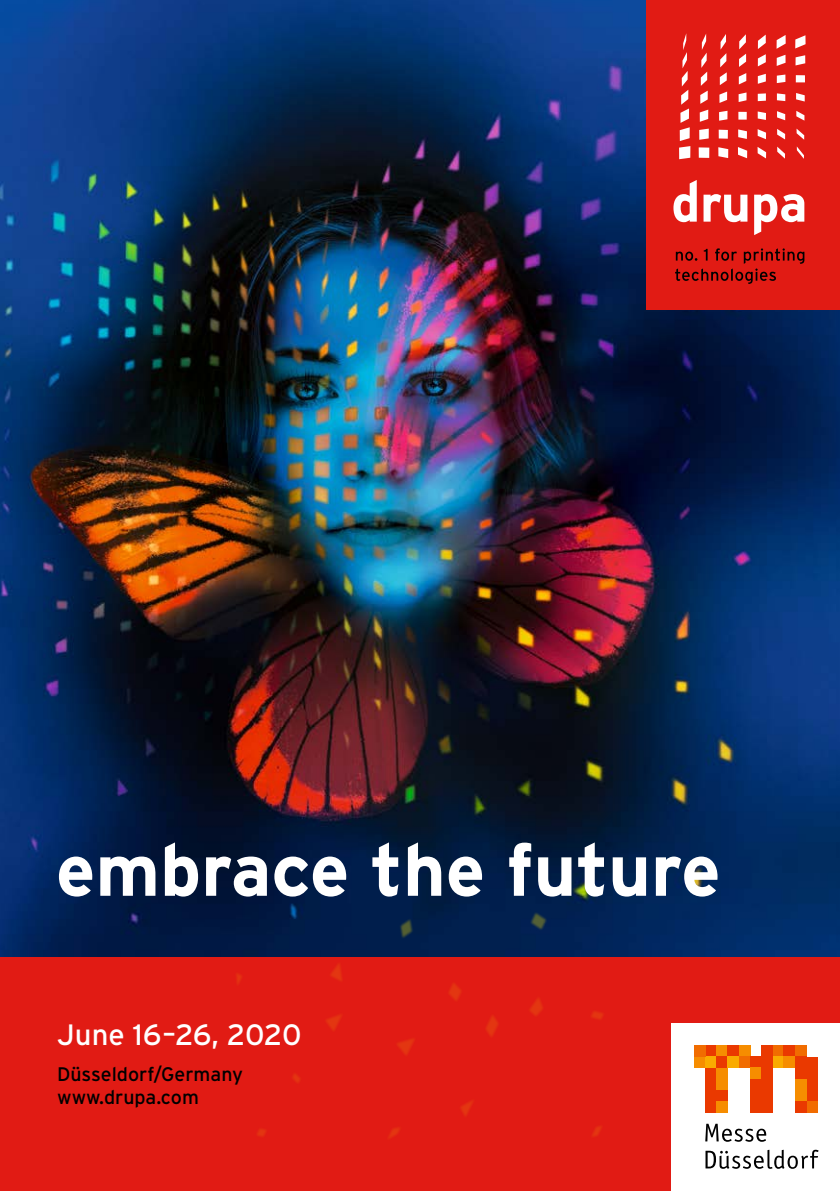
<style>
.page{position:relative;width:840px;height:1191px;background:#fff}
.page>*{position:absolute;margin:0;border:0;box-sizing:border-box;transform-origin:0 0}
.t1{font:700 73.2px "Interstate";color:#fff}
.t2{font:29.4px "Interstate";letter-spacing:-.01em;color:#fff}
.t3{font:19.6px/23.4px "Interstate";color:#000}
</style>
<div class="page">
<img style="left:0;top:0;width:839px;height:957px">
<div style="left:0;top:957px;width:839px;height:234px;background:#e11b14"></div>
<img style="left:236px;top:964px;width:367px;height:174px">
<div style="left:671px;top:1023px;width:168px;height:168px;background:#fff"></div>
<svg style="left:705px;top:1149px;width:113px;height:19px"></svg>
<svg style="left:705px;top:1123px;width:60px;height:18px"></svg>
<div style="left:694px;top:1056px;width:11px;height:11px;background:#f68d00"></div>
<div style="left:705px;top:1045px;width:11px;height:11px;background:#ea3900"></div>
<div style="left:705px;top:1056px;width:11px;height:11px;background:#faab00"></div>
<div style="left:716px;top:1045px;width:11px;height:11px;background:#f68d00"></div>
<div style="left:716px;top:1056px;width:11px;height:11px;background:#ea3900"></div>
<div style="left:727px;top:1045px;width:11px;height:11px;background:#ea3900"></div>
<div style="left:727px;top:1056px;width:11px;height:11px;background:#faab00"></div>
<div style="left:738px;top:1045px;width:11px;height:11px;background:#f68d00"></div>
<div style="left:738px;top:1056px;width:11px;height:11px;background:#f16c00"></div>
<div style="left:772px;top:1045px;width:11px;height:11px;background:#f16c00"></div>
<div style="left:772px;top:1056px;width:11px;height:11px;background:#faab00"></div>
<div style="left:783px;top:1045px;width:11px;height:11px;background:#ea3900"></div>
<div style="left:783px;top:1056px;width:11px;height:11px;background:#f68d00"></div>
<div style="left:794px;top:1045px;width:11px;height:11px;background:#f16c00"></div>
<div style="left:794px;top:1056px;width:11px;height:23px;background:#ea3900"></div>
<div style="left:805px;top:1056px;width:11px;height:45px;background:#ea3900"></div>
<div style="left:705px;top:1067px;width:11px;height:45px;background:#ea3900"></div>
<div style="left:716px;top:1067px;width:11px;height:23px;background:#f68d00"></div>
<div style="left:716px;top:1090px;width:11px;height:11px;background:#ea3900"></div>
<div style="left:716px;top:1101px;width:11px;height:11px;background:#f68d00"></div>
<div style="left:794px;top:1079px;width:11px;height:22px;background:#f68d00"></div>
<div style="left:805px;top:1101px;width:11px;height:11px;background:#f16c00"></div>
<div style="left:694px;top:1045px;width:11px;height:11px;background:#f16c00"></div>
<div style="left:749px;top:1056px;width:12px;height:11px;background:#ea3900"></div>
<div style="left:749px;top:1067px;width:12px;height:12px;background:#f68d00"></div>
<div style="left:749px;top:1079px;width:12px;height:33px;background:#ea3900"></div>
<div style="left:761px;top:1045px;width:11px;height:67px;background:#ea3900"></div>
<div style="left:794px;top:1101px;width:11px;height:11px;background:#ea3900"></div>
<img style="left:376px;top:903px;width:194px;height:48px">
<div style="left:645px;top:0;width:194px;height:309px;background:#e11b14"></div>
<svg style="left:679px;top:33px;width:11px;height:126px"></svg>
<svg style="left:796px;top:146px;width:7px;height:12px"></svg>
<svg style="left:796px;top:129px;width:7px;height:10px"></svg>
<svg style="left:796px;top:111px;width:8px;height:10px"></svg>
<svg style="left:796px;top:93px;width:8px;height:8px"></svg>
<div style="left:795px;top:75px;width:9px;height:7px;background:#fff"></div>
<svg style="left:795px;top:55px;width:9px;height:10px"></svg>
<svg style="left:795px;top:35px;width:10px;height:13px"></svg>
<svg style="left:777px;top:147px;width:7px;height:11px"></svg>
<svg style="left:777px;top:129px;width:7px;height:10px"></svg>
<svg style="left:777px;top:111px;width:7px;height:9px"></svg>
<svg style="left:776px;top:93px;width:8px;height:8px"></svg>
<svg style="left:776px;top:75px;width:9px;height:8px"></svg>
<svg style="left:776px;top:55px;width:9px;height:11px"></svg>
<svg style="left:776px;top:35px;width:9px;height:14px"></svg>
<svg style="left:757px;top:147px;width:8px;height:11px"></svg>
<svg style="left:757px;top:129px;width:8px;height:10px"></svg>
<svg style="left:757px;top:111px;width:8px;height:9px"></svg>
<div style="left:757px;top:93px;width:8px;height:8px;background:#fff"></div>
<svg style="left:757px;top:74px;width:8px;height:10px"></svg>
<svg style="left:757px;top:35px;width:8px;height:31px"></svg>
<svg style="left:737px;top:147px;width:9px;height:11px"></svg>
<svg style="left:738px;top:129px;width:8px;height:10px"></svg>
<div style="left:738px;top:112px;width:8px;height:8px;background:#fff"></div>
<svg style="left:738px;top:92px;width:8px;height:10px"></svg>
<svg style="left:738px;top:73px;width:7px;height:11px"></svg>
<svg style="left:739px;top:35px;width:6px;height:32px"></svg>
<svg style="left:718px;top:147px;width:9px;height:11px"></svg>
<div style="left:718px;top:130px;width:9px;height:9px;background:#fff"></div>
<svg style="left:719px;top:111px;width:8px;height:10px"></svg>
<svg style="left:719px;top:92px;width:7px;height:11px"></svg>
<svg style="left:719px;top:34px;width:7px;height:51px"></svg>
<div style="left:698px;top:147px;width:11px;height:11px;background:#fff"></div>
<svg style="left:699px;top:129px;width:9px;height:11px"></svg>
<svg style="left:699px;top:110px;width:8px;height:12px"></svg>
<svg style="left:700px;top:34px;width:7px;height:70px"></svg>
<svg style="left:673px;top:180px;width:23px;height:42px"></svg>
<svg style="left:703px;top:194px;width:44px;height:28px"></svg>
<svg style="left:754px;top:194px;width:49px;height:41px"></svg>
<svg style="left:675px;top:248px;width:129px;height:36px"></svg>
<h1 class="t1" style="left:56px;top:829px;width:665px">embrace the future</h1>
<h2 class="t2" style="left:57px;top:1017px;width:246px">June 16–26, 2020</h2>
<p class="t3" style="left:57px;top:1062px;width:187px">Düsseldorf/Germany www.drupa.com</p>
</div>
